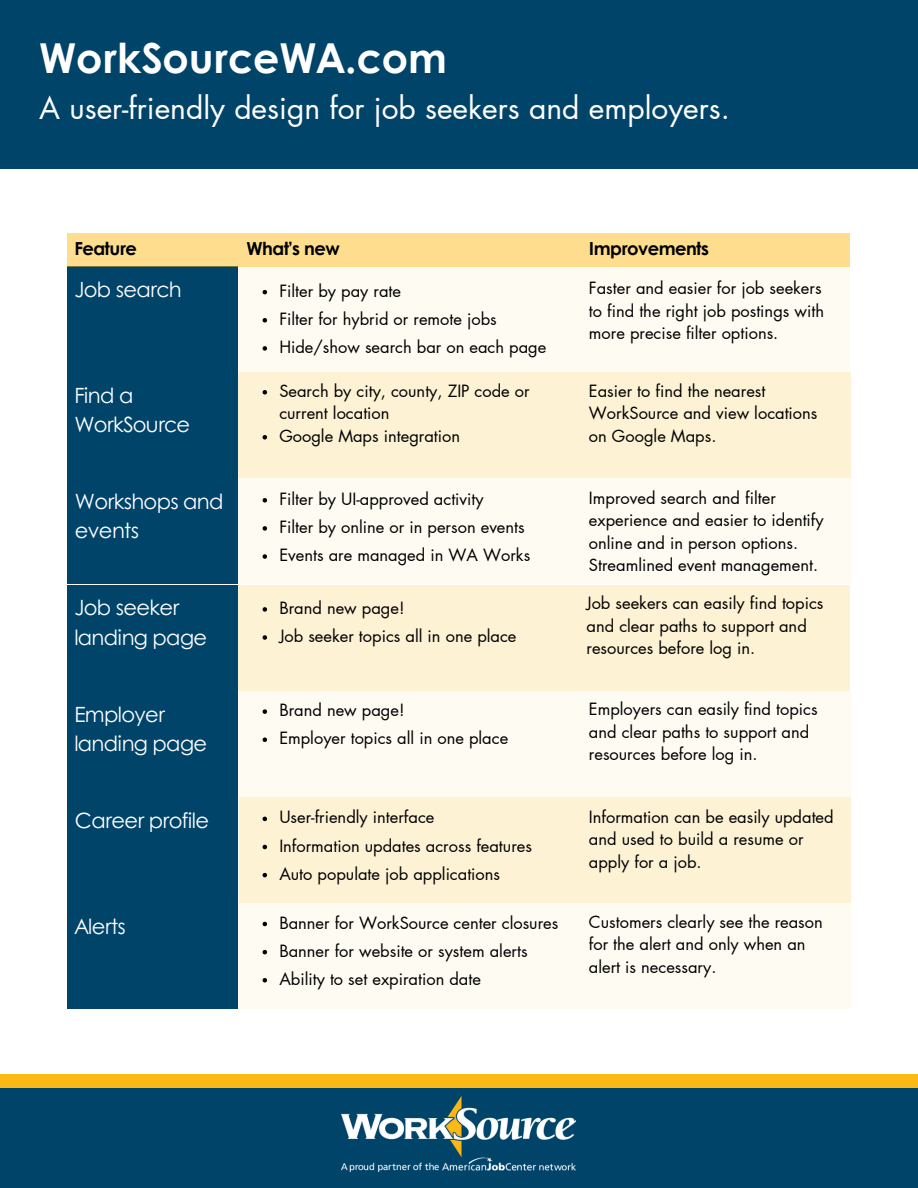
<style>
.page{position:relative;width:918px;height:1188px;background:#fff}
.page>*{position:absolute;margin:0;border:0;box-sizing:border-box;transform-origin:0 0}
.t1{font:700 41.25px "Century Gothic";color:#fff}
.t2{font:30px "Futura LT Pro";color:#fff}
.t3{font:21px/29.2px "Century Gothic";letter-spacing:-.03em;color:#fff}
.t4{font:700 18px "Century Gothic";letter-spacing:-.03em;color:#000}
.t5{font:16.5px/22.5px "Futura LT Pro";color:#000}
</style>
<div class="page">
<div style="left:67px;top:266px;width:171px;height:106px;background:#00446a"></div>
<div style="left:67px;top:233px;width:783px;height:34px;background:#fedd8e"></div>
<div style="left:238px;top:266px;width:612px;height:106px;background:#fefbf3"></div>
<div style="left:199px;top:372px;width:652px;height:106px;background:#fef2d5"></div>
<div style="left:67px;top:372px;width:171px;height:106px;background:#00446a"></div>
<div style="left:67px;top:479px;width:171px;height:105px;background:#00446a"></div>
<div style="left:239px;top:479px;width:612px;height:105px;background:#fefbf3"></div>
<div style="left:67px;top:585px;width:171px;height:105px;background:#00446a"></div>
<div style="left:238px;top:585px;width:612px;height:105px;background:#fef2d5"></div>
<div style="left:199px;top:691px;width:652px;height:106px;background:#fefbf3"></div>
<div style="left:67px;top:691px;width:171px;height:106px;background:#00446a"></div>
<div style="left:67px;top:797px;width:171px;height:106px;background:#00446a"></div>
<div style="left:239px;top:797px;width:612px;height:106px;background:#fef2d5"></div>
<div style="left:199px;top:903px;width:652px;height:106px;background:#fefbf3"></div>
<div style="left:67px;top:903px;width:171px;height:106px;background:#00446a"></div>
<div style="left:0;top:1074px;width:918px;height:108px;background:#fdb913"></div>
<div style="left:0;top:1089px;width:918px;height:99px;background:#00446a"></div>
<img style="left:342px;top:1097px;width:234px;height:75px">
<div style="left:0;top:0;width:918px;height:168px;background:#00446a"></div>
<svg style="left:263px;top:498px;width:4px;height:5px"></svg>
<svg style="left:263px;top:526px;width:4px;height:5px"></svg>
<svg style="left:263px;top:554px;width:4px;height:5px"></svg>
<svg style="left:263px;top:390px;width:4px;height:5px"></svg>
<svg style="left:263px;top:435px;width:4px;height:5px"></svg>
<svg style="left:263px;top:290px;width:4px;height:4px"></svg>
<svg style="left:263px;top:318px;width:4px;height:5px"></svg>
<svg style="left:263px;top:346px;width:4px;height:5px"></svg>
<svg style="left:263px;top:817px;width:4px;height:4px"></svg>
<svg style="left:263px;top:845px;width:4px;height:4px"></svg>
<svg style="left:263px;top:873px;width:4px;height:4px"></svg>
<svg style="left:263px;top:709px;width:4px;height:5px"></svg>
<svg style="left:263px;top:737px;width:4px;height:5px"></svg>
<svg style="left:263px;top:607px;width:4px;height:5px"></svg>
<svg style="left:263px;top:635px;width:4px;height:5px"></svg>
<svg style="left:263px;top:922px;width:4px;height:4px"></svg>
<svg style="left:263px;top:950px;width:4px;height:4px"></svg>
<svg style="left:263px;top:978px;width:4px;height:5px"></svg>
<p class="t1" style="left:39px;top:27px;width:409px">WorkSourceWA.com</p>
<p class="t2" style="left:39px;top:94px;width:692px">A user-friendly design for job seekers and employers.</p>
<h2 class="t4" style="left:74px;top:235px;width:64px">Feature</h2>
<h1 class="t3" style="left:74px;top:274px;width:109px">Job search</h1>
<h4 class="t4" style="left:247px;top:235px;width:95px">What’s new</h4>
<h4 class="t4" style="left:589px;top:235px;width:122px">Improvements</h4>
<h3 class="t5" style="left:279px;top:280px;width:123px">Filter by pay rate</h3>
<p class="t5" style="left:279px;top:308px;width:219px">Filter for hybrid or remote jobs</p>
<p class="t5" style="left:279px;top:336px;width:269px">Hide/show search bar on each page</p>
<p class="t5" style="left:589px;top:278px;width:237px">Faster and easier for job seekers to find the right job postings with more precise filter options.</p>
<h4 class="t3" style="left:74px;top:380px;width:117px">Find a<br>WorkSource</h4>
<p class="t5" style="left:589px;top:380px;width:230px">Easier to find the nearest<br>WorkSource and view locations on Google Maps.</p>
<h3 class="t5" style="left:279px;top:380px;width:252px">Search by city, county, ZIP code or current location</h3>
<p class="t5" style="left:279px;top:425px;width:182px">Google Maps integration</p>
<p class="t3" style="left:75px;top:486px;width:150px">Workshops and events</p>
<p class="t5" style="left:589px;top:487px;width:236px">Improved search and filter experience and easier to identify online and in person options.<br>Streamlined event management.</p>
<p class="t5" style="left:279px;top:488px;width:206px">Filter by UI-approved activity</p>
<p class="t5" style="left:279px;top:516px;width:247px">Filter by online or in person events</p>
<p class="t5" style="left:279px;top:544px;width:252px">Events are managed in WA Works</p>
<p class="t3" style="left:74px;top:592px;width:134px">Job seeker landing page</p>
<p class="t5" style="left:587px;top:592px;width:238px">Job seekers can easily find topics and clear paths to support and resources before log in.</p>
<p class="t5" style="left:279px;top:597px;width:127px">Brand new page!</p>
<p class="t5" style="left:279px;top:625px;width:239px">Job seeker topics all in one place</p>
<p class="t3" style="left:74px;top:698px;width:134px">Employer landing page</p>
<h3 class="t5" style="left:589px;top:699px;width:230px">Employers can easily find topics and clear paths to support and resources before log in.</h3>
<p class="t5" style="left:279px;top:700px;width:127px">Brand new page!</p>
<h3 class="t5" style="left:279px;top:728px;width:230px">Employer topics all in one place</h3>
<p class="t3" style="left:75px;top:805px;width:136px">Career profile</p>
<p class="t5" style="left:589px;top:806px;width:246px">Information can be easily updated and used to build a resume or apply for a job.</p>
<p class="t5" style="left:279px;top:807px;width:157px">User-friendly interface</p>
<p class="t5" style="left:279px;top:835px;width:254px">Information updates across features</p>
<p class="t5" style="left:279px;top:863px;width:222px">Auto populate job applications</p>
<p class="t3" style="left:74px;top:911px;width:53px">Alerts</p>
<p class="t5" style="left:589px;top:911px;width:235px">Customers clearly see the reason for the alert and only when an alert is necessary.</p>
<p class="t5" style="left:279px;top:912px;width:281px">Banner for WorkSource center closures</p>
<h3 class="t5" style="left:279px;top:940px;width:250px">Banner for website or system alerts</h3>
<p class="t5" style="left:279px;top:968px;width:203px">Ability to set expiration date</p>
</div>
